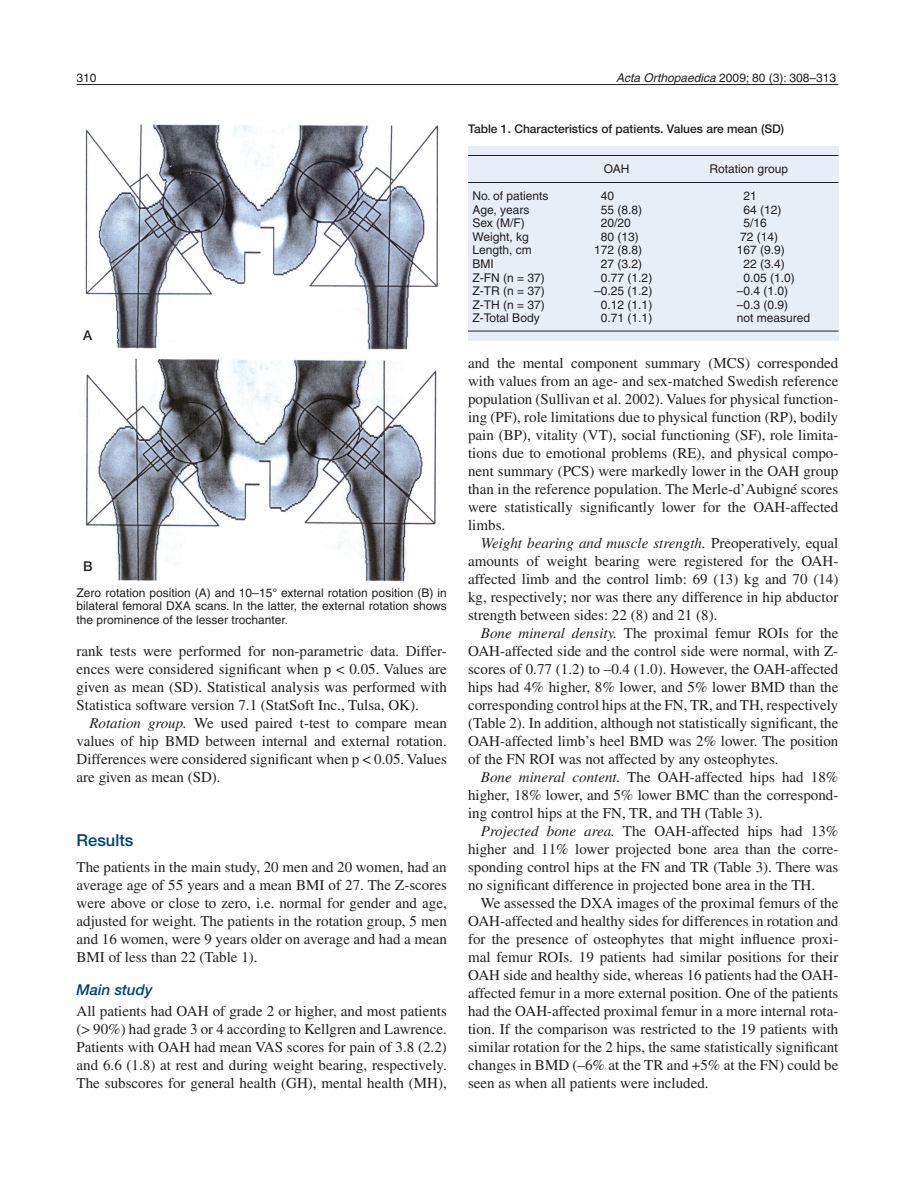
<style>
.page{position:relative;width:915px;height:1191px;background:#fff}
.page>*{position:absolute;margin:0;border:0;box-sizing:border-box;transform-origin:0 0}
._2-Rubrik{font:500 16.5px "Helvetica Neue";color:#004279}
._5-Brödtext{font:15px/18px "Times";color:#231f20;text-align:justify}
._4-Brödstart{font:15px/18px "Times";color:#231f20;text-align:justify}
._3-Underrubrik{font:italic 500 15px "Helvetica Neue";color:#004279}
._9-Tabellhuvud{font:500 13.5px "Helvetica Neue";color:#231f20}
.Tabelltext{font:12px "Helvetica";color:#231f20}
._6-Figurtext{font:12px/13.5px "Helvetica";color:#231f20;text-align:justify}
._9-Tabellhuvud-2{font:500 12px "Helvetica Neue";color:#231f20}
.s1{font-style:italic}
</style>
<div class="page">
<hr style="left:77px;top:84px;width:761px;height:1px;background:#231f20">
<img style="left:84px;top:358px;width:353px;height:224px">
<img style="left:85px;top:124px;width:354px;height:225px">
<div style="left:468px;top:147px;width:370px;height:194px;background:#e8eef8"></div>
<hr style="left:468px;top:155px;width:370px;height:1px;background:#231f20">
<hr style="left:468px;top:182px;width:370px;height:1px;background:#231f20">
<hr style="left:468px;top:331px;width:370px;height:1px;background:#231f20">
<p class="_6-Figurtext" style="left:77px;top:71px;width:22px">310</p>
<p class="_6-Figurtext" style="left:615px;top:71px;width:222px"><span class="s1">Acta Orthopaedica</span> 2009; 80 (3): 308–313</p>
<p class="_9-Tabellhuvud" style="left:83px;top:327px;width:11px">A</p>
<p class="_9-Tabellhuvud" style="left:83px;top:558px;width:11px">B</p>
<p class="_6-Figurtext" style="left:77px;top:585px;width:371px">Zero rotation position (A) and 10–15° external rotation position (B) in bilateral femoral DXA scans. In the latter, the external rotation shows the prominence of the lesser trochanter.</p>
<p class="_4-Brödstart" style="left:77px;top:641px;width:371px">rank tests were performed for non-parametric data. Differ&shy;ences were considered significant when p &lt; 0.05. Values are given as mean (SD). Statistical analysis was performed with Statistica software version 7.1 (StatSoft Inc., Tulsa, OK).</p>
<p class="_5-Brödtext" style="left:77px;top:713px;width:371px;text-indent:13px"><span class="s1">Rotation group.</span> We used paired t-test to compare mean values of hip BMD between internal and external rotation.<br>Differences were considered significant when p &lt; 0.05. Values are given as mean (SD).</p>
<p class="_2-Rubrik" style="left:77px;top:830px;width:58px">Results</p>
<p class="_4-Brödstart" style="left:77px;top:857px;width:371px">The patients in the main study, 20 men and 20 women, had an average age of 55 years and a mean BMI of 27. The Z-scores were above or close to zero, i.e. normal for gender and age, adjusted for weight. The patients in the rotation group, 5 men and 16 women, were 9 years older on average and had a mean BMI of less than 22 (Table 1).</p>
<p class="_3-Underrubrik" style="left:77px;top:980px;width:77px">Main study</p>
<p class="_4-Brödstart" style="left:77px;top:1001px;width:371px">All patients had OAH of grade 2 or higher, and most patients (&gt; 90%) had grade 3 or 4 according to Kellgren and Lawrence.<br>Patients with OAH had mean VAS scores for pain of 3.8 (2.2) and 6.6 (1.8) at rest and during weight bearing, respectively.<br>The subscores for general health (GH), mental health (MH),</p>
<p class="_9-Tabellhuvud-2" style="left:468px;top:121px;width:317px">Table 1. Characteristics of patients. Values are mean (SD)</p>
<p class="Tabelltext" style="left:603px;top:162px;width:27px">OAH</p>
<p class="Tabelltext" style="left:709px;top:162px;width:80px">Rotation group</p>
<p class="Tabelltext" style="left:472px;top:189px;width:78px">No. of patients</p>
<p class="Tabelltext" style="left:600px;top:189px;width:15px">40</p>
<p class="Tabelltext" style="left:743px;top:189px;width:15px">21</p>
<p class="Tabelltext" style="left:472px;top:203px;width:58px">Age, years</p>
<p class="Tabelltext" style="left:600px;top:203px;width:43px">55 (8.8)</p>
<p class="Tabelltext" style="left:743px;top:203px;width:40px">64 (12)</p>
<p class="Tabelltext" style="left:472px;top:216px;width:54px">Sex (M/F)</p>
<p class="Tabelltext" style="left:600px;top:216px;width:32px">20/20</p>
<p class="Tabelltext" style="left:743px;top:216px;width:25px">5/16</p>
<p class="Tabelltext" style="left:472px;top:230px;width:58px">Weight, kg</p>
<p class="Tabelltext" style="left:600px;top:230px;width:40px">80 (13)</p>
<p class="Tabelltext" style="left:740px;top:230px;width:40px">72 (14)</p>
<p class="Tabelltext" style="left:472px;top:243px;width:61px">Length, cm</p>
<p class="Tabelltext" style="left:594px;top:243px;width:50px">172 (8.8)</p>
<p class="Tabelltext" style="left:736px;top:243px;width:50px">167 (9.9)</p>
<p class="Tabelltext" style="left:472px;top:257px;width:23px">BMI</p>
<p class="Tabelltext" style="left:600px;top:257px;width:43px">27 (3.2)</p>
<p class="Tabelltext" style="left:743px;top:257px;width:43px">22 (3.4)</p>
<p class="Tabelltext" style="left:472px;top:270px;width:74px">Z-FN (n = 37)</p>
<p class="Tabelltext" style="left:600px;top:270px;width:53px">0.77 (1.2)</p>
<p class="Tabelltext" style="left:743px;top:270px;width:53px">0.05 (1.0)</p>
<p class="Tabelltext" style="left:472px;top:284px;width:74px">Z-TR (n = 37)</p>
<p class="Tabelltext" style="left:594px;top:284px;width:60px">–0.25 (1.2)</p>
<p class="Tabelltext" style="left:736px;top:284px;width:53px">–0.4 (1.0)</p>
<p class="Tabelltext" style="left:472px;top:297px;width:74px">Z-TH (n = 37)</p>
<p class="Tabelltext" style="left:600px;top:297px;width:53px">0.12 (1.1)</p>
<p class="Tabelltext" style="left:736px;top:297px;width:53px">–0.3 (0.9)</p>
<p class="Tabelltext" style="left:472px;top:311px;width:69px">Z-Total Body</p>
<p class="Tabelltext" style="left:600px;top:311px;width:53px">0.71 (1.1)</p>
<p class="Tabelltext" style="left:736px;top:311px;width:75px">not measured</p>
<p class="_4-Brödstart" style="left:468px;top:353px;width:371px">and the mental component summary (MCS) corresponded with values from an age- and sex-matched Swedish reference population (Sullivan et al. 2002). Values for physical function&shy;ing (PF), role limitations due to physical function (RP), bodily pain (BP), vitality (VT), social functioning (SF), role limita&shy;tions due to emotional problems (RE), and physical compo&shy;nent summary (PCS) were markedly lower in the OAH group than in the reference population. The Merle-d’Aubigné scores were statistically significantly lower for the OAH-affected limbs.</p>
<p class="_5-Brödtext" style="left:468px;top:533px;width:371px;text-indent:13px"><span class="s1">Weight bearing and muscle strength.</span> Preoperatively, equal amounts of weight bearing were registered for the OAH&shy;affected limb and the control limb: 69 (13) kg and 70 (14) kg, respectively; nor was there any difference in hip abductor strength between sides: 22 (8) and 21 (8).</p>
<p class="_5-Brödtext" style="left:468px;top:623px;width:371px;text-indent:13px"><span class="s1">Bone mineral density.</span> The proximal femur ROIs for the OAH-affected side and the control side were normal, with Z&shy;scores of 0.77 (1.2) to –0.4 (1.0). However, the OAH-affected hips had 4% higher, 8% lower, and 5% lower BMD than the corresponding control hips at the FN, TR, and TH, respectively (Table 2). In addition, although not statistically significant, the OAH-affected limb’s heel BMD was 2% lower. The position of the FN ROI was not affected by any osteophytes.</p>
<p class="_5-Brödtext" style="left:468px;top:767px;width:371px;text-indent:13px"><span class="s1">Bone mineral content.</span> The OAH-affected hips had 18% higher, 18% lower, and 5% lower BMC than the correspond&shy;ing control hips at the FN, TR, and TH (Table 3).</p>
<p class="_5-Brödtext" style="left:468px;top:821px;width:371px;text-indent:13px"><span class="s1">Projected bone area.</span> The OAH-affected hips had 13% higher and 11% lower projected bone area than the corre&shy;sponding control hips at the FN and TR (Table 3). There was no significant difference in projected bone area in the TH.</p>
<p class="_5-Brödtext" style="left:468px;top:893px;width:371px;text-indent:13px">We assessed the DXA images of the proximal femurs of the OAH-affected and healthy sides for differences in rotation and for the presence of osteophytes that might influence proxi&shy;mal femur ROIs. 19 patients had similar positions for their OAH side and healthy side, whereas 16 patients had the OAH&shy;affected femur in a more external position. One of the patients had the OAH-affected proximal femur in a more internal rota&shy;tion. If the comparison was restricted to the 19 patients with similar rotation for the 2 hips, the same statistically significant changes in BMD (–6% at the TR and +5% at the FN) could be seen as when all patients were included.</p>
</div>
